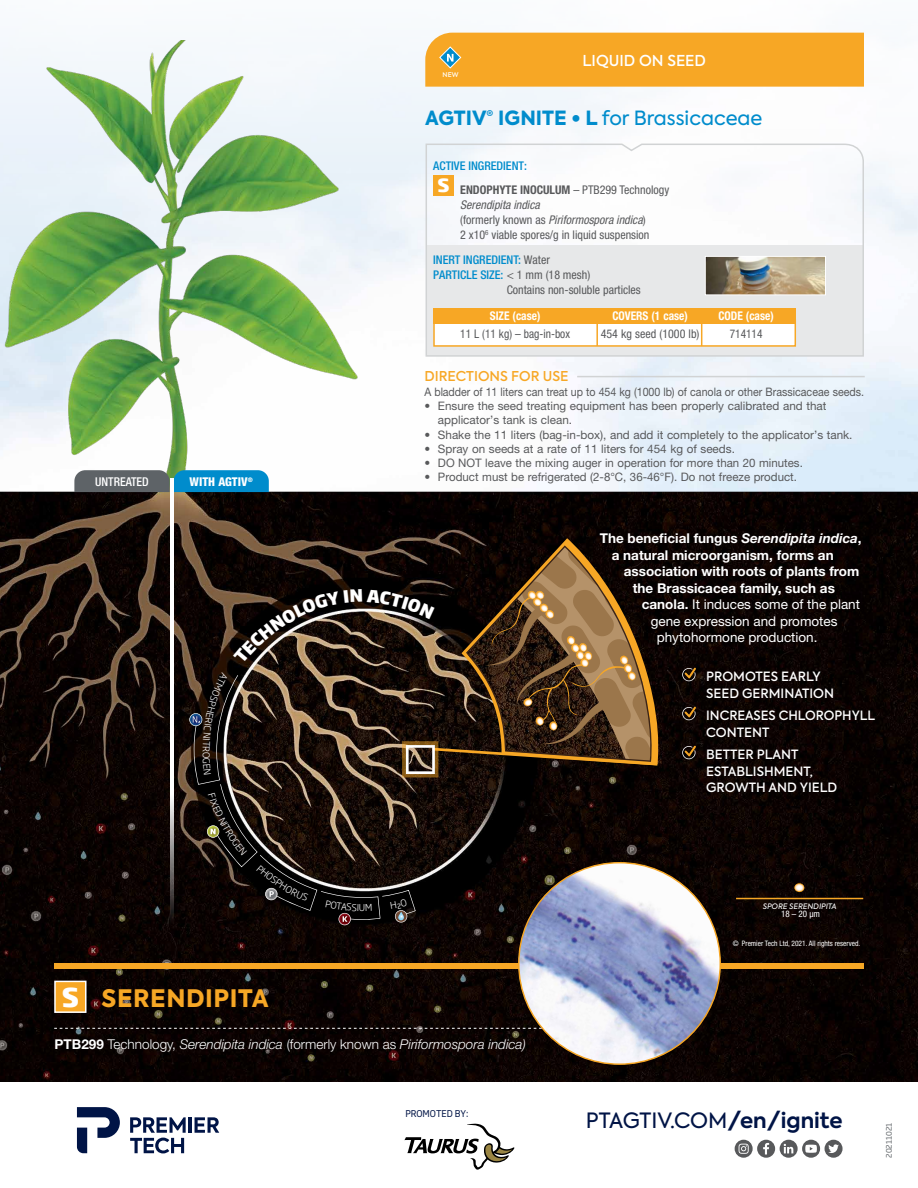
<style>
.page{position:relative;width:918px;height:1188px;background:#fff}
.page>*{position:absolute;margin:0;border:0;box-sizing:border-box;transform-origin:0 0}
.t1{font:800 25.65px "Soho Gothic Pro";color:#fff}
.t2{font:800 24px "Axiforma";letter-spacing:.025em;color:#f7a725}
.t3{font:21px "Axiforma";letter-spacing:-.005em;color:#001446}
.t4{font:19.5px "Axiforma";color:#008ccc}
.t5{font:800 18px "Soho Gothic Pro";color:#fff}
.t6{font:500 15px "Axiforma";color:#fff}
.t7{font:700 13.5px/16.5px "Helvetica Neue LT Std";color:#fff}
.t8{font:13.5px "Helvetica Neue LT Std";color:#fff}
.t9{font:italic 300 13.5px "Helvetica Neue LT Std";color:#fff}
.t10{font:500 13.5px "Axiforma";color:#f7a725}
.t11{font:500 12.75px/16.5px "Axiforma";color:#fff}
.t12{font:800 condensed 12.15px "Helvetica Neue LT Std";color:#fff}
.t13{font:500 condensed 12.15px "Helvetica Neue LT Std";color:#fff}
.t14{font:condensed 12px/15px "Helvetica Neue LT Std";color:#58595b}
.t15{font:500 condensed 12px/24px "Helvetica Neue LT Std";color:#008ccc}
.t16{font:700 condensed 12px "Helvetica Neue LT Std";color:#fff;scale:.95 1}
.t17{font:condensed 12px "Helvetica Neue LT Std";color:#58595b;scale:.95 1}
.t18{font:11.7px/14.2px "Helvetica Neue LT Std";color:#58595b}
.t19{font:11.7px "Helvetica Neue LT Std";color:#58595b;scale:.91 1}
.t20{font:9.3px "Soho Gothic Pro";color:#001446}
.t21{font:300 9.3px "Soho Gothic Pro";color:#fff}
.t22{font:condensed 9px "Helvetica Neue LT Std";color:#fff}
.t23{font:condensed 7.5px "Helvetica Neue LT Std";color:#fff}
.t24{font:italic 7.5px "Axiforma";color:#fff}
.t25{font:7.5px "Soho Gothic Pro";color:#5e6367}
.t26{font:500 6.45px "Axiforma";color:#fff}
.s1{font-weight:800}
.s2{font-weight:700;color:#58595b}
.s3{font-weight:400;color:#58595b}
.s4{font-style:italic}
.s5{font-weight:700}
.s6{font-weight:700;font-style:normal}
.s7{font-style:normal}
</style>
<div class="page">
<hr style="left:189px;top:1117px;width:3px;height:16px;background:#001446">
<svg style="left:195px;top:1117px;width:24px;height:16px"></svg>
<svg style="left:77px;top:1107px;width:43px;height:46px"></svg>
<svg style="left:130px;top:1117px;width:56px;height:36px"></svg>
<svg style="left:404px;top:1123px;width:110px;height:47px"></svg>
<svg style="left:757px;top:1140px;width:86px;height:18px"></svg>
<svg style="left:735px;top:1140px;width:18px;height:18px"></svg>
<svg style="left:739px;top:1144px;width:10px;height:10px"></svg>
<img style="left:0;top:40px;width:918px;height:1042px">
<svg style="left:74px;top:470px;width:195px;height:22px;background:#357b9a"></svg>
<svg style="left:170px;top:478px;width:4px;height:447px"></svg>
<svg style="left:461px;top:538px;width:197px;height:5px"></svg>
<svg style="left:54px;top:1028px;width:489px;height:1px"></svg>
<hr style="left:736px;top:898px;width:127px;height:1px;background:#f7a725">
<svg style="left:794px;top:883px;width:10px;height:9px"></svg>
<div style="left:425px;top:33px;width:439px;height:54px;background:#f7a725"></div>
<svg style="left:425px;top:143px;width:440px;height:214px"></svg>
<div style="left:433px;top:175px;width:21px;height:20px;background:#f7a725"></div>
<div style="left:433px;top:319px;width:363px;height:28px;background:#fff;border:2px solid #f7a725"></div>
<div style="left:433px;top:308px;width:363px;height:16px;background:#f7a725"></div>
<hr style="left:596px;top:312px;width:2px;height:34px;background:#f7a725">
<hr style="left:701px;top:311px;width:1px;height:35px;background:#f7a725">
<img style="left:705px;top:256px;width:121px;height:40px">
<hr style="left:577px;top:376px;width:288px;height:1px;background:#d1d3d4">
<svg style="left:682px;top:668px;width:14px;height:13px"></svg>
<svg style="left:682px;top:707px;width:14px;height:13px"></svg>
<svg style="left:682px;top:746px;width:14px;height:13px"></svg>
<div style="left:55px;top:963px;width:809px;height:6px;background:#f7a725"></div>
<svg style="left:53px;top:980px;width:34px;height:34px"></svg>
<img style="left:519px;top:863px;width:201px;height:201px;border-radius:101px">
<svg style="left:189px;top:543px;width:469px;height:382px;background:#35291e"></svg>
<p class="t13" style="left:95px;top:475px;width:55px">UNTREATED</p>
<p class="t12" style="left:190px;top:474px;width:65px">WITH AGTIV<sup>®</sup></p>
<p class="t26" style="left:443px;top:70px;width:18px">NEW</p>
<p class="t6" style="left:582px;top:50px;width:125px">LIQUID ON SEED</p>
<h3 class="t4" style="left:425px;top:105px;width:339px"><span class="s1">AGTIV</span><sup>®</sup> <span class="s1">IGNITE • L</span> for Brassicaceae</h3>
<p class="t15" style="left:460px;top:153px;width:211px;text-indent:-27px">ACTIVE INGREDIENT:<br><span class="s2">ENDOPHYTE INOCULUM</span> <span class="s3">– PTB299 Technology</span></p>
<p class="t14" style="left:460px;top:197px;width:191px"><span class="s4">Serendipita indica<br></span>(formerly known as <span class="s4">Piriformospora indica</span>)<br>2 x10<sup>6</sup> viable spores/g in liquid suspension</p>
<p class="t15" style="left:433px;top:248px;width:118px">INERT INGREDIENT: <span class="s3">Water</span></p>
<p class="t15" style="left:433px;top:263px;width:159px">PARTICLE SIZE: <span class="s3">&lt; 1 mm (18 mesh)</span></p>
<p class="t14" style="left:507px;top:282px;width:135px">Contains non-soluble particles</p>
<h3 class="t5" style="left:437px;top:171px;width:14px">S</h3>
<p class="t16" style="left:490px;top:309px;width:55px">SIZE (case)</p>
<p class="t16" style="left:612px;top:309px;width:81px">COVERS (1 case)</p>
<p class="t16" style="left:718px;top:309px;width:60px">CODE (case)</p>
<p class="t17" style="left:460px;top:327px;width:117px">11 L (11 kg) – bag-in-box</p>
<p class="t14" style="left:601px;top:326px;width:100px">454 kg seed (1000 lb)</p>
<p class="t17" style="left:730px;top:327px;width:36px">714114</p>
<p class="t10" style="left:424px;top:367px;width:146px">DIRECTIONS FOR USE</p>
<p class="t19" style="left:424px;top:385px;width:485px">A bladder of 11 liters can treat up to 454 kg (1000 lb) of canola or other Brassicaceae seeds.</p>
<p class="t18" style="left:438px;top:399px;width:390px;text-indent:-14px">• Ensure the seed treating equipment has been properly calibrated and that applicator’s tank is clean.</p>
<p class="t18" style="left:424px;top:427px;width:430px">• Shake the 11 liters (bag-in-box), and add it completely to the applicator’s tank.</p>
<p class="t18" style="left:424px;top:441px;width:312px">• Spray on seeds at a rate of 11 liters for 454 kg of seeds.</p>
<p class="t18" style="left:424px;top:456px;width:380px">• DO NOT leave the mixing auger in operation for more than 20 minutes.</p>
<p class="t18" style="left:424px;top:470px;width:374px">• Product must be refrigerated (2-8°C, 36-46°F). Do not freeze product.</p>
<p class="t7" style="left:612px;top:530px;width:251px;text-indent:-12px">The beneficial fungus <span class="s4">Serendipita indica</span>, a natural microorganism, forms an</p>
<p class="t7" style="left:633px;top:563px;width:228px;text-indent:-9px">association with roots of plants from the Brassicacea family, such as</p>
<p class="t8" style="left:642px;top:596px;width:220px"><span class="s5">canola.</span> It induces some of the plant</p>
<p class="t8" style="left:651px;top:613px;width:188px">gene expression and promotes</p>
<p class="t8" style="left:657px;top:629px;width:162px">phytohormone production.</p>
<p class="t11" style="left:706px;top:669px;width:129px">PROMOTES EARLY<br>SEED GERMINATION</p>
<p class="t11" style="left:706px;top:708px;width:170px">INCREASES CHLOROPHYLL<br>CONTENT</p>
<p class="t11" style="left:706px;top:747px;width:132px">BETTER PLANT<br>ESTABLISHMENT,<br>GROWTH AND YIELD</p>
<p class="t21" style="left:359px;top:900px;width:8px">U</p>
<h1 class="t1" style="left:62px;top:977px;width:19px">S</h1>
<h2 class="t2" style="left:102px;top:981px;width:169px">SERENDIPITA</h2>
<p class="t9" style="left:55px;top:1036px;width:473px"><span class="s6">PTB299</span> <span class="s7">Technology,</span> Serendipita indica <span class="s7">(formerly known as</span> Piriformospora indica)</p>
<p class="t24" style="left:763px;top:901px;width:75px">SPORE SERENDIPITA</p>
<p class="t22" style="left:781px;top:909px;width:40px">18 – 20 µm</p>
<p class="t23" style="left:733px;top:939px;width:129px">© Premier Tech Ltd, 2021. All rights reserved.</p>
<p class="t20" style="left:405px;top:1106px;width:65px">PROMOTED BY:</p>
<h3 class="t3" style="left:586px;top:1107px;width:258px">PTAGTIV.COM<span class="s5">/en/ignite</span></h3>
<p class="t25" style="left:883px;top:1158px;width:37px;rotate:-90deg">20211021</p>
</div>
